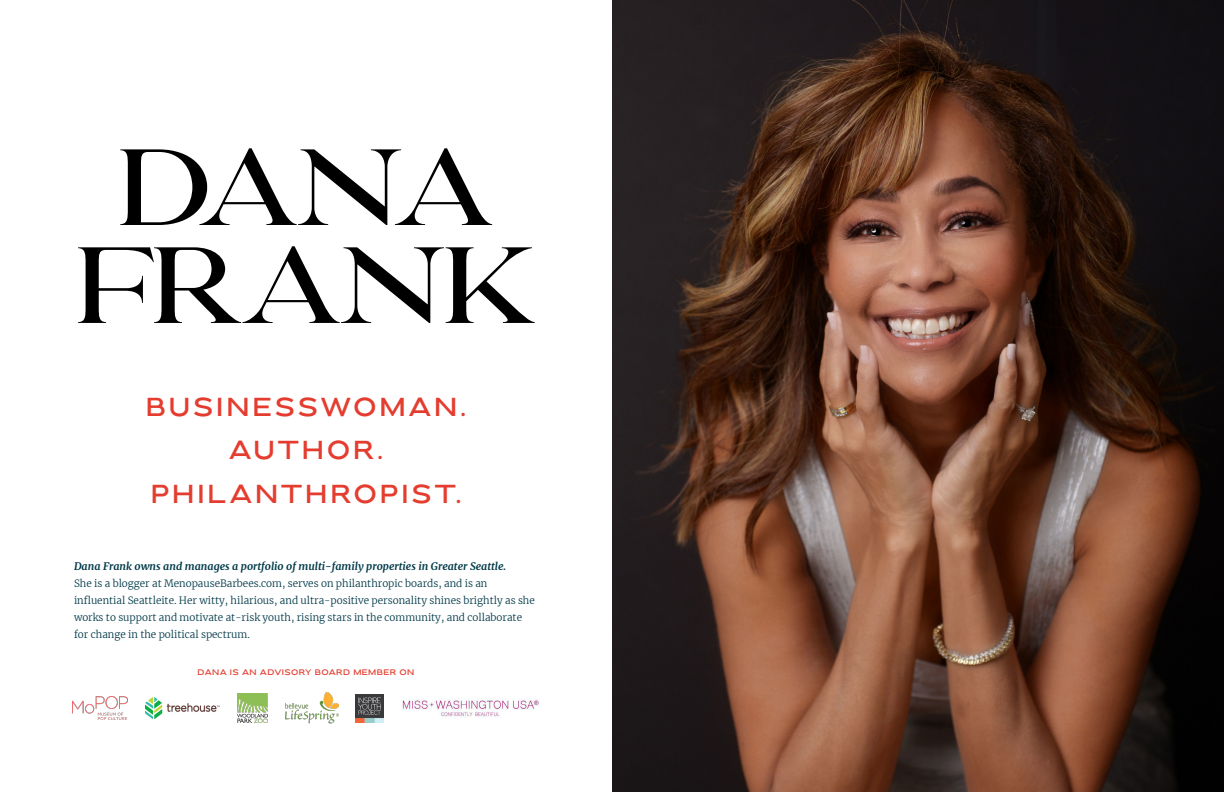
<style>
.page{position:relative;width:1224px;height:792px;background:#fff}
.page>*{position:absolute;margin:0;border:0;box-sizing:border-box;transform-origin:0 0}
.t1{font:108px/98px "Future History";color:#000;text-align:center}
.t2{font:26px/44px "Future History";letter-spacing:.1em;color:#e43d2f;text-align:center}
.t3{font:italic 700 10.5px "Merriweather";color:#013948}
.t4{font:300 10px/17px "Merriweather";color:#013948}
.t5{font:8px "Future History";letter-spacing:.05em;color:#e43d2f}
</style>
<div class="page">
<img style="left:612px;top:0;width:612px;height:792px">
<img style="left:238px;top:693px;width:29px;height:30px">
<img style="left:72px;top:696px;width:56px;height:24px">
<img style="left:145px;top:698px;width:75px;height:21px">
<img style="left:356px;top:694px;width:28px;height:28px">
<img style="left:285px;top:692px;width:53px;height:32px">
<img style="left:402px;top:699px;width:137px;height:19px">
<h1 class="t1" style="left:77px;top:141px;width:459px">DANA<br>FRANK</h1>
<h2 class="t2" style="left:146px;top:385px;width:322px">BUSINESSWOMAN.<br>AUTHOR.<br>PHILANTHROPIST.</h2>
<p class="t3" style="left:74px;top:559px;width:434px">Dana Frank owns and manages a portfolio of multi-family properties in Greater Seattle.</p>
<p class="t4" style="left:74px;top:575px;width:462px">She is a blogger at MenopauseBarbees.com, serves on philanthropic boards, and is an influential Seattleite. Her witty, hilarious, and ultra-positive personality shines brightly as she works to support and motivate at-risk youth, rising stars in the community, and collaborate for change in the political spectrum.</p>
<p class="t5" style="left:198px;top:668px;width:218px">DANA IS AN ADVISORY BOARD MEMBER ON</p>
</div>
